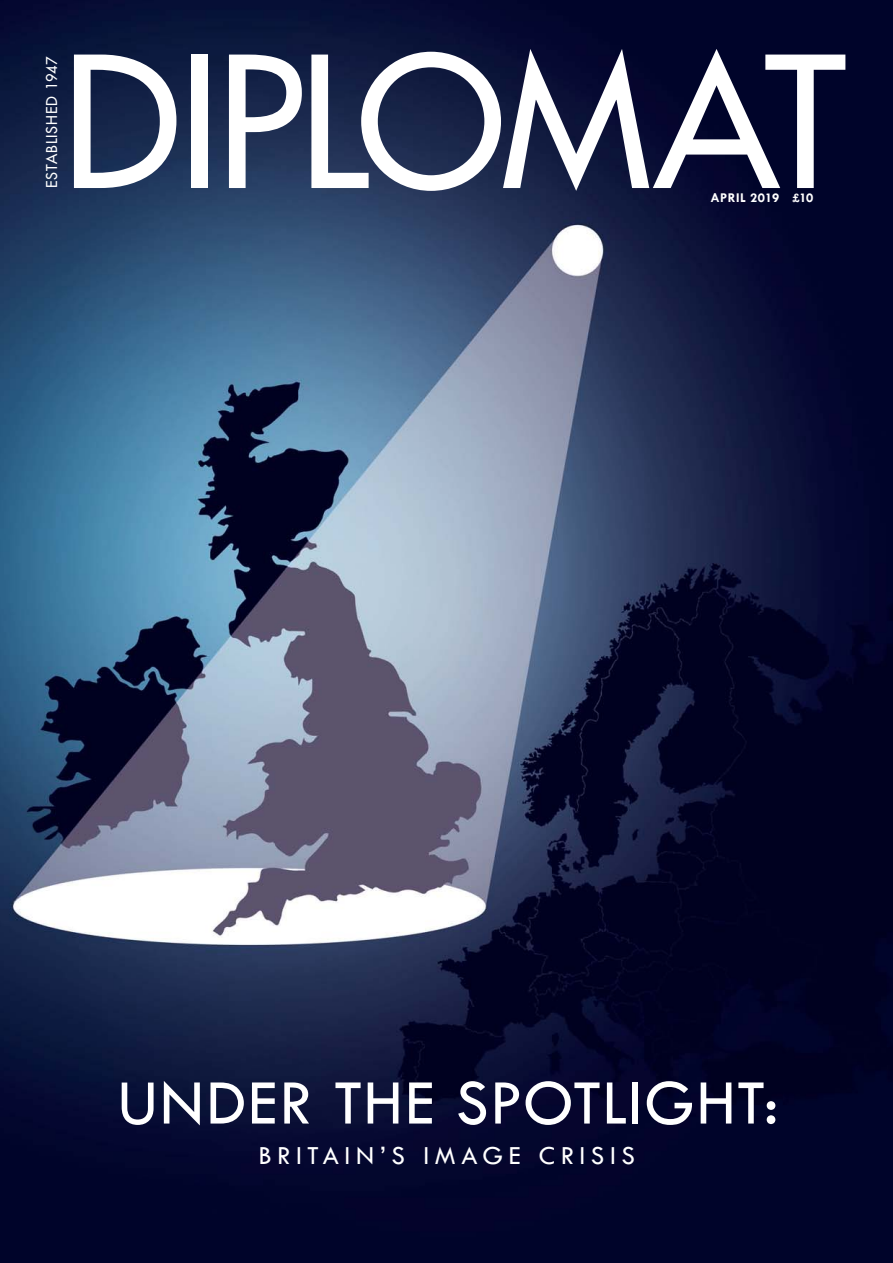
<style>
.page{position:relative;width:893px;height:1263px;background:#fff}
.page>*{position:absolute;margin:0;border:0;box-sizing:border-box;transform-origin:0 0}
.t1{font:177px "Futura";letter-spacing:-.02em;color:#fff}
.t2{font:66px "Tw Cen";letter-spacing:.015em;color:#fff}
.t3{font:27px "Tw Cen";letter-spacing:.2em;color:#fff}
.t4{font:14.55px "Futura";letter-spacing:.055em;color:#fff}
.t5{font:700 13.5px "Tw Cen";letter-spacing:.025em;color:#fff}
</style>
<div class="page">
<img style="left:0;top:0;width:893px;height:1263px">
<p class="t4" style="left:44px;top:188px;width:134px;rotate:-90deg">ESTABLISHED 1947</p>
<h1 class="t1" style="left:63px;top:34px;width:785px">DIPLOMAT</h1>
<p class="t5" style="left:710px;top:191px;width:104px">APRIL 2019 £10</p>
<h2 class="t2" style="left:118px;top:1067px;width:662px">UNDER THE SPOTLIGHT:</h2>
<p class="t3" style="left:258px;top:1141px;width:378px">BRITAIN’S IMAGE CRISIS</p>
</div>
